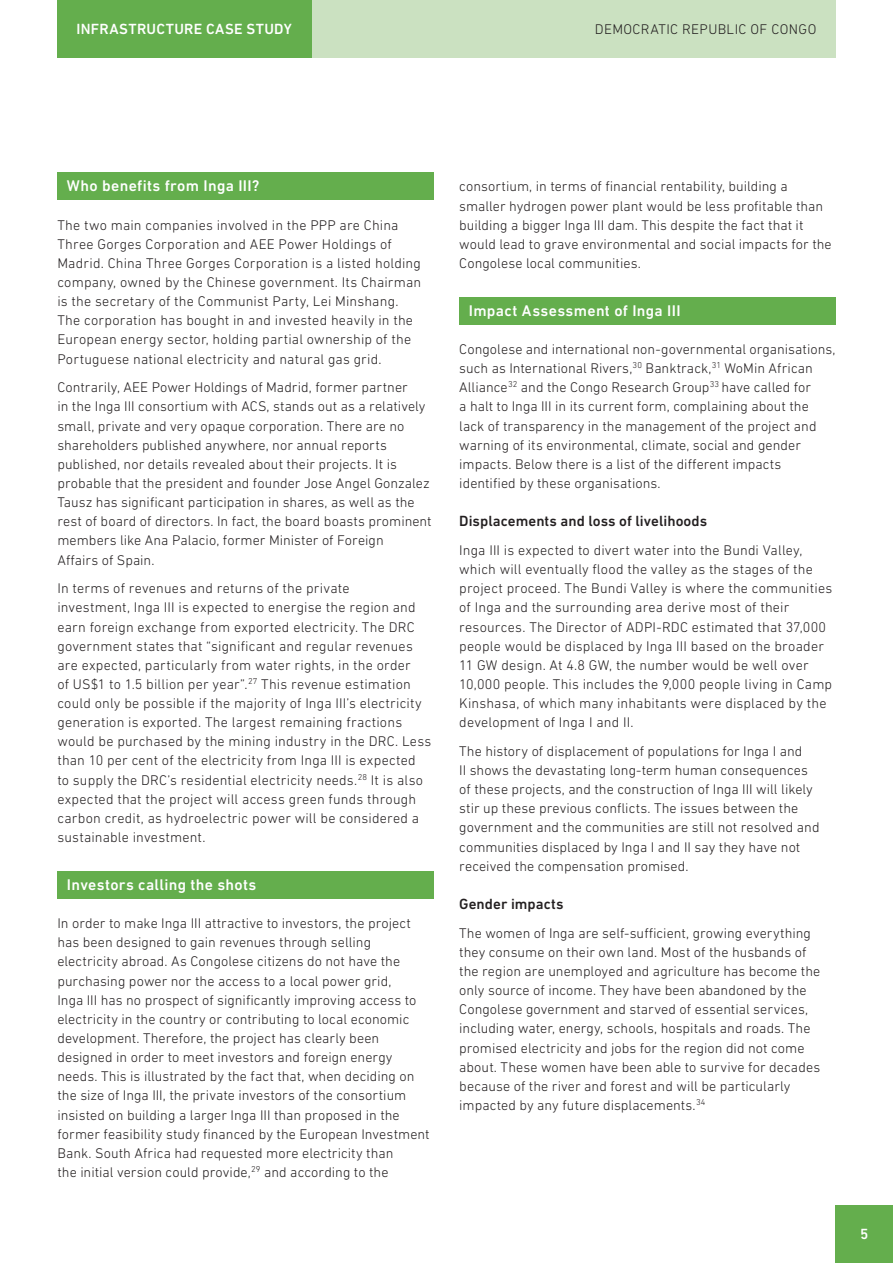
<style>
.page{position:relative;width:893px;height:1263px;background:#fff}
.page>*{position:absolute;margin:0;border:0;box-sizing:border-box;transform-origin:0 0}
.t1{font:500 15.75px "DIN Next LT Pro";letter-spacing:.025em;color:#fff}
.t2{font:500 15px "DIN Next LT Pro";letter-spacing:.005em;color:#231f20}
.t3{font:500 15px "DIN Next LT Pro";letter-spacing:.02em;color:#fff}
.t4{font:300 14.25px/19.2px "DIN Next LT Pro";letter-spacing:.005em;color:#231f20}
.t5{font:300 14.25px "DIN Next LT Pro";letter-spacing:.025em;color:#231f20}
</style>
<div class="page">
<div style="left:57px;top:0;width:256px;height:57px;background:#64ae4d"></div>
<div style="left:313px;top:0;width:523px;height:57px;background:#cbe1c1"></div>
<div style="left:836px;top:1205px;width:57px;height:58px;background:#64ae4d"></div>
<div style="left:57px;top:173px;width:377px;height:27px;background:#64ae4d"></div>
<div style="left:57px;top:871px;width:377px;height:27px;background:#64ae4d"></div>
<div style="left:459px;top:297px;width:377px;height:27px;background:#64ae4d"></div>
<p class="t3" style="left:77px;top:20px;width:217px">INFRASTRUCTURE CASE STUDY</p>
<p class="t5" style="left:595px;top:21px;width:223px">DEMOCRATIC REPUBLIC OF CONGO</p>
<p class="t1" style="left:67px;top:177px;width:194px">Who benefits from Inga III?</p>
<p class="t4" style="left:57px;top:215px;width:365px">The two main companies involved in the PPP are China Three Gorges Corporation and AEE Power Holdings of Madrid. China Three Gorges Corporation is a listed holding company, owned by the Chinese government. Its Chairman is the secretary of the Communist Party, Lei Minshang.<br>The corporation has bought in and invested heavily in the European energy sector, holding partial ownership of the Portuguese national electricity and natural gas grid.</p>
<p class="t4" style="left:57px;top:378px;width:376px">Contrarily, AEE Power Holdings of Madrid, former partner<br>in the Inga III consortium with ACS, stands out as a relatively small, private and very opaque corporation. There are no shareholders published anywhere, nor annual reports published, nor details revealed about their projects. It is probable that the president and founder Jose Angel Gonzalez Tausz has significant participation in shares, as well as the rest of board of directors. In fact, the board boasts prominent members like Ana Palacio, former Minister of Foreign<br>Affairs of Spain.</p>
<p class="t4" style="left:57px;top:579px;width:375px">In terms of revenues and returns of the private<br>investment, Inga III is expected to energise the region and earn foreign exchange from exported electricity. The DRC government states that “significant and regular revenues are expected, particularly from water rights, in the order<br>of US$1 to 1.5 billion per year”.<sup>27</sup> This revenue estimation could only be possible if the majority of Inga III’s electricity generation is exported. The largest remaining fractions would be purchased by the mining industry in the DRC. Less than 10 per cent of the electricity from Inga III is expected<br>to supply the DRC’s residential electricity needs.<sup>28</sup> It is also expected that the project will access green funds through carbon credit, as hydroelectric power will be considered a sustainable investment.</p>
<p class="t1" style="left:67px;top:875px;width:191px">Investors calling the shots</p>
<p class="t4" style="left:57px;top:913px;width:374px">In order to make Inga III attractive to investors, the project has been designed to gain revenues through selling electricity abroad. As Congolese citizens do not have the purchasing power nor the access to a local power grid,<br>Inga III has no prospect of significantly improving access to electricity in the country or contributing to local economic development. Therefore, the project has clearly been designed in order to meet investors and foreign energy needs. This is illustrated by the fact that, when deciding on the size of Inga III, the private investors of the consortium insisted on building a larger Inga III than proposed in the former feasibility study financed by the European Investment Bank. South Africa had requested more electricity than<br>the initial version could provide,<sup>29</sup> and according to the</p>
<p class="t4" style="left:459px;top:177px;width:374px">consortium, in terms of financial rentability, building a smaller hydrogen power plant would be less profitable than building a bigger Inga III dam. This despite the fact that it would lead to grave environmental and social impacts for the Congolese local communities.</p>
<p class="t1" style="left:469px;top:301px;width:213px">Impact Assessment of Inga III</p>
<p class="t4" style="left:459px;top:339px;width:378px">Congolese and international non-governmental organisations, such as International Rivers,<sup>30</sup> Banktrack,<sup>31</sup> WoMin African Alliance<sup>32</sup> and the Congo Research Group<sup>33</sup> have called for<br>a halt to Inga III in its current form, complaining about the lack of transparency in the management of the project and warning of its environmental, climate, social and gender impacts. Below there is a list of the different impacts identified by these organisations.</p>
<p class="t2" style="left:459px;top:512px;width:249px">Displacements and loss of livelihoods</p>
<p class="t4" style="left:459px;top:540px;width:375px">Inga III is expected to divert water into the Bundi Valley, which will eventually flood the valley as the stages of the project proceed. The Bundi Valley is where the communities of Inga and the surrounding area derive most of their resources. The Director of ADPI-RDC estimated that 37,000 people would be displaced by Inga III based on the broader 11 GW design. At 4.8 GW, the number would be well over 10,000 people. This includes the 9,000 people living in Camp Kinshasa, of which many inhabitants were displaced by the development of Inga I and II.</p>
<p class="t4" style="left:459px;top:741px;width:362px">The history of displacement of populations for Inga I and<br>II shows the devastating long-term human consequences of these projects, and the construction of Inga III will likely stir up these previous conflicts. The issues between the government and the communities are still not resolved and communities displaced by Inga I and II say they have not received the compensation promised.</p>
<p class="t2" style="left:459px;top:895px;width:106px">Gender impacts</p>
<p class="t4" style="left:459px;top:923px;width:363px">The women of Inga are self-sufficient, growing everything they consume on their own land. Most of the husbands of the region are unemployed and agriculture has become the only source of income. They have been abandoned by the Congolese government and starved of essential services, including water, energy, schools, hospitals and roads. The promised electricity and jobs for the region did not come about. These women have been able to survive for decades because of the river and forest and will be particularly impacted by any future displacements.<sup>34</sup></p>
<p class="t3" style="left:860px;top:1225px;width:10px">5</p>
</div>
